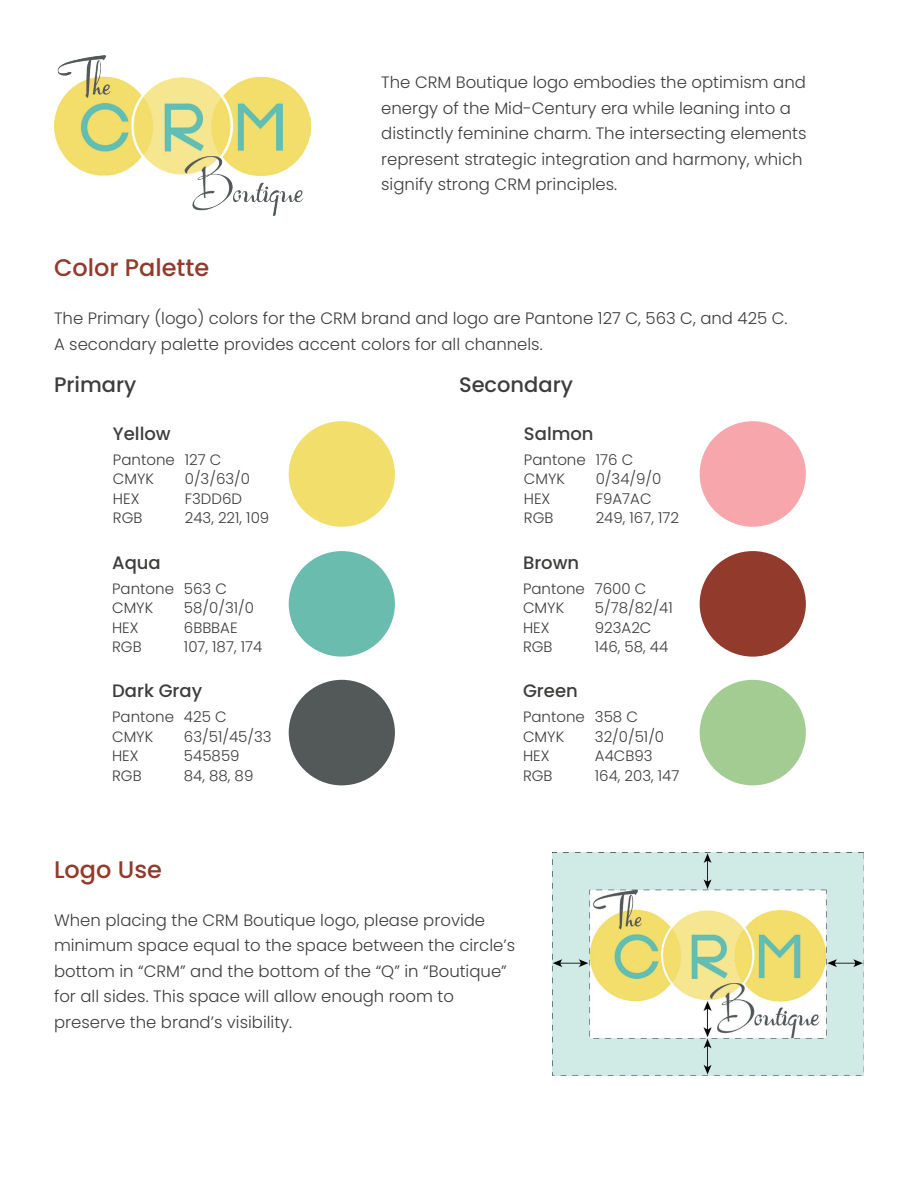
<style>
.page{position:relative;width:918px;height:1188px;background:#fff}
.page>*{position:absolute;margin:0;border:0;box-sizing:border-box;transform-origin:0 0}
.t1{font:500 24px "Poppins";color:#923a2c}
.t2{font:500 21px "Poppins";color:#3d3d3c}
.t3{font:500 18px "Poppins";color:#3d3d3c}
.t4{font:300 16.5px/25.5px "Poppins";color:#3d3d3c}
.t5{font:300 15px/19.5px "Poppins";color:#3d3d3c}
</style>
<div class="page">
<img style="left:54px;top:55px;width:256px;height:161px">
<div style="left:289px;top:680px;width:106px;height:105px;background:#535859;border-radius:50%"></div>
<div style="left:289px;top:551px;width:106px;height:106px;background:#6abcaf;border-radius:50%"></div>
<div style="left:289px;top:421px;width:106px;height:106px;background:#f1de6b;border-radius:50%"></div>
<div style="left:700px;top:680px;width:106px;height:105px;background:#a3cc93;border-radius:50%"></div>
<div style="left:700px;top:551px;width:106px;height:106px;background:#923a2c;border-radius:50%"></div>
<div style="left:700px;top:421px;width:106px;height:106px;background:#f7a6ac;border-radius:50%"></div>
<img style="left:552px;top:853px;width:311px;height:222px">
<p class="t4" style="left:381px;top:70px;width:427px">The CRM Boutique logo embodies the optimism and energy of the Mid-Century era while leaning into a distinctly feminine charm. The intersecting elements represent strategic integration and harmony, which signify strong CRM principles.</p>
<h1 class="t1" style="left:54px;top:254px;width:157px">Color Palette</h1>
<p class="t4" style="left:54px;top:306px;width:735px">The Primary (logo) colors for the CRM brand and logo are Pantone 127 C, 563 C, and 425 C.<br>A secondary palette provides accent colors for all channels.</p>
<p class="t2" style="left:54px;top:373px;width:84px">Primary</p>
<p class="t2" style="left:459px;top:373px;width:116px">Secondary</p>
<p class="t3" style="left:113px;top:423px;width:59px">Yellow</p>
<p class="t3" style="left:524px;top:423px;width:71px">Salmon</p>
<p class="t5" style="left:113px;top:450px;width:63px">Pantone<br>CMYK<br>HEX<br>RGB</p>
<p class="t5" style="left:185px;top:450px;width:86px">127 C<br>0/3/63/0<br>F3DD6D<br>243, 221, 109</p>
<p class="t5" style="left:524px;top:450px;width:63px">Pantone<br>CMYK<br>HEX<br>RGB</p>
<p class="t5" style="left:596px;top:450px;width:85px">176 C<br>0/34/9/0<br>F9A7AC<br>249, 167, 172</p>
<p class="t3" style="left:112px;top:552px;width:50px">Aqua</p>
<p class="t3" style="left:523px;top:552px;width:58px">Brown</p>
<p class="t5" style="left:112px;top:579px;width:63px">Pantone<br>CMYK<br>HEX<br>RGB</p>
<p class="t5" style="left:184px;top:579px;width:80px">563 C<br>58/0/31/0<br>6BBBAE<br>107, 187, 174</p>
<p class="t5" style="left:523px;top:579px;width:63px">Pantone<br>CMYK<br>HEX<br>RGB</p>
<p class="t5" style="left:595px;top:579px;width:79px">7600 C<br>5/78/82/41<br>923A2C<br>146, 58, 44</p>
<p class="t3" style="left:112px;top:681px;width:92px">Dark Gray</p>
<p class="t3" style="left:523px;top:681px;width:56px">Green</p>
<p class="t5" style="left:112px;top:707px;width:63px">Pantone<br>CMYK<br>HEX<br>RGB</p>
<p class="t5" style="left:184px;top:707px;width:89px">425 C<br>63/51/45/33<br>545859<br>84, 88, 89</p>
<p class="t5" style="left:523px;top:707px;width:63px">Pantone<br>CMYK<br>HEX<br>RGB</p>
<p class="t5" style="left:595px;top:707px;width:86px">358 C<br>32/0/51/0<br>A4CB93<br>164, 203, 147</p>
<h1 class="t1" style="left:54px;top:856px;width:109px">Logo Use</h1>
<p class="t4" style="left:54px;top:907px;width:463px">When placing the CRM Boutique logo, please provide minimum space equal to the space between the circle’s bottom in “CRM” and the bottom of the “Q” in “Boutique” for all sides. This space will allow enough room to preserve the brand’s visibility.</p>
</div>
